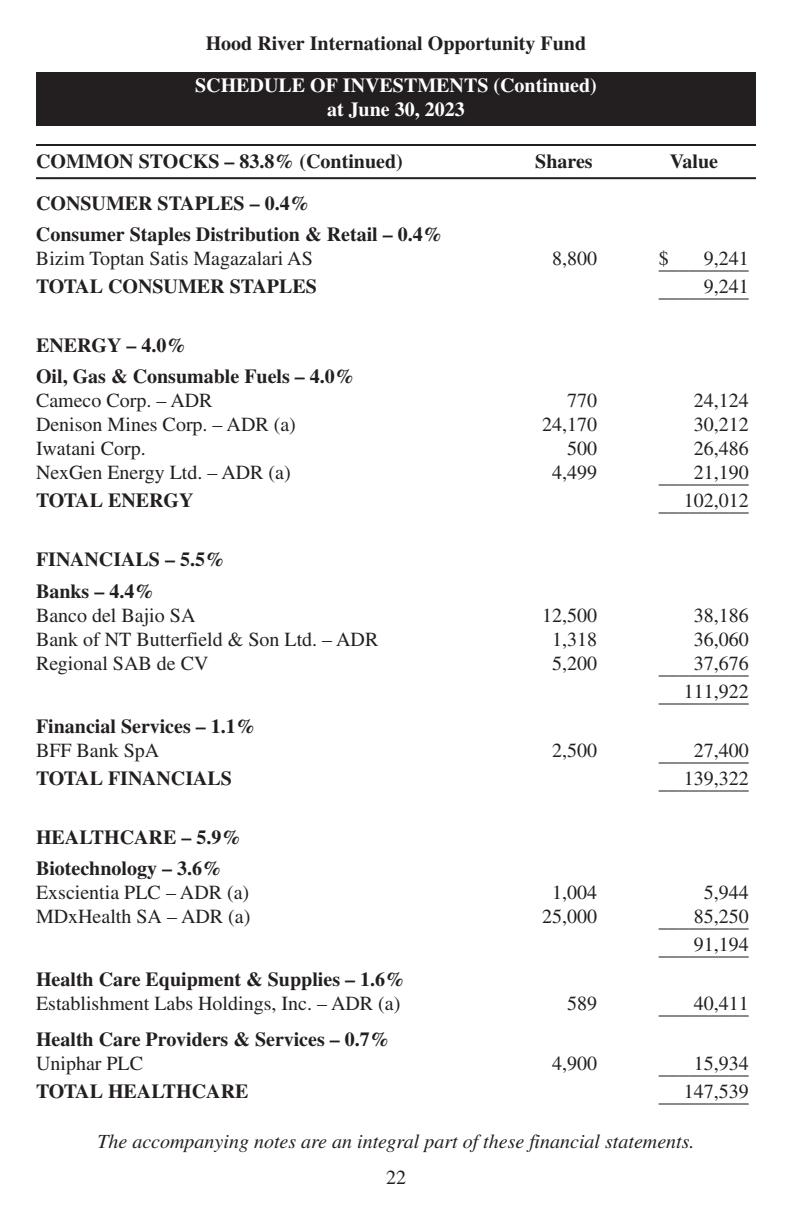
<style>
.page{position:relative;width:792px;height:1224px;background:#fff}
.page>*{position:absolute;margin:0;border:0;box-sizing:border-box;transform-origin:0 0}
.t1{font:20px/28px "Times";color:#231f20}
.t2{font:700 20px/31.2px "Times";color:#231f20}
.t3{font:italic 20px "Times";color:#231f20}
.t4{font:700 20px/24px "Times";color:#fff;text-align:center}
</style>
<div class="page">
<hr style="left:36px;top:144px;width:720px;height:2px;background:#231f20">
<hr style="left:36px;top:177px;width:720px;height:2px;background:#231f20">
<div style="left:36px;top:72px;width:720px;height:54px;background:#231f20"></div>
<p class="t2" style="left:206px;top:30px;width:382px">Hood River International Opportunity Fund</p>
<p class="t4" style="left:195px;top:75px;width:403px">SCHEDULE OF INVESTMENTS (Continued) at June 30, 2023</p>
<p class="t2" style="left:36px;top:147px;width:368px">COMMON STOCKS – 83.8% (Continued)</p>
<p class="t2" style="left:535px;top:147px;width:59px">Shares</p>
<p class="t2" style="left:670px;top:147px;width:50px">Value</p>
<p class="t2" style="left:36px;top:189px;width:408px">CONSUMER STAPLES – 0.4%<br>Consumer Staples Distribution &amp; Retail – 0.4%</p>
<p class="t1" style="left:36px;top:246px;width:278px">Bizim Toptan Satis Magazalari AS</p>
<p class="t1" style="left:552px;top:246px;width:46px">8,800</p>
<p class="t1" style="left:659px;top:250px;width:91px">$_____9_,2_4_1_</p>
<p class="t2" style="left:36px;top:272px;width:282px">TOTAL CONSUMER STAPLES</p>
<p class="t1" style="left:659px;top:278px;width:91px">_____9_,2_4_1_</p>
<p class="t2" style="left:36px;top:332px;width:320px">ENERGY – 4.0%<br>Oil, Gas &amp; Consumable Fuels – 4.0%</p>
<p class="t1" style="left:36px;top:389px;width:178px">Cameco Corp. – ADR</p>
<p class="t1" style="left:567px;top:389px;width:31px">770</p>
<p class="t1" style="left:694px;top:389px;width:56px">24,124</p>
<p class="t1" style="left:36px;top:413px;width:261px">Denison Mines Corp. – ADR (a)</p>
<p class="t1" style="left:542px;top:413px;width:56px">24,170</p>
<p class="t1" style="left:694px;top:413px;width:56px">30,212</p>
<p class="t1" style="left:36px;top:437px;width:111px">Iwatani Corp.</p>
<p class="t1" style="left:567px;top:437px;width:31px">500</p>
<p class="t1" style="left:694px;top:437px;width:56px">26,486</p>
<p class="t1" style="left:36px;top:461px;width:256px">NexGen Energy Ltd. – ADR (a)</p>
<p class="t1" style="left:552px;top:461px;width:46px">4,499</p>
<p class="t1" style="left:659px;top:465px;width:91px">____2_1_,1_9_0_</p>
<p class="t2" style="left:36px;top:487px;width:159px">TOTAL ENERGY</p>
<p class="t1" style="left:659px;top:493px;width:91px">_ _ _1_0_2_, 0_ 1_ 2_</p>
<p class="t2" style="left:36px;top:546px;width:191px">FINANCIALS – 5.5%<br>Banks – 4.4%</p>
<p class="t1" style="left:36px;top:603px;width:161px">Banco del Bajio SA</p>
<p class="t1" style="left:542px;top:603px;width:56px">12,500</p>
<p class="t1" style="left:694px;top:603px;width:56px">38,186</p>
<p class="t1" style="left:36px;top:627px;width:344px">Bank of NT Butterfield &amp; Son Ltd. – ADR</p>
<p class="t1" style="left:552px;top:627px;width:46px">1,318</p>
<p class="t1" style="left:694px;top:627px;width:56px">36,060</p>
<p class="t1" style="left:36px;top:651px;width:174px">Regional SAB de CV</p>
<p class="t1" style="left:552px;top:651px;width:46px">5,200</p>
<p class="t1" style="left:659px;top:655px;width:91px">____3_7_,6_7_6_ _ _ _1_1_1_, 9_ 2_ 2_</p>
<p class="t2" style="left:36px;top:712px;width:221px">Financial Services – 1.1%</p>
<p class="t1" style="left:36px;top:738px;width:125px">BFF Bank SpA</p>
<p class="t1" style="left:552px;top:738px;width:46px">2,500</p>
<p class="t1" style="left:659px;top:742px;width:91px">____2_7_,4_0_0_</p>
<p class="t2" style="left:36px;top:764px;width:198px">TOTAL FINANCIALS</p>
<p class="t1" style="left:659px;top:770px;width:91px">_ _ _1_3_9_, 3_ 2_ 2_</p>
<p class="t2" style="left:36px;top:824px;width:207px">HEALTHCARE – 5.9%<br>Biotechnology – 3.6%</p>
<p class="t1" style="left:36px;top:881px;width:215px">Exscientia PLC – ADR (a)</p>
<p class="t1" style="left:552px;top:881px;width:46px">1,004</p>
<p class="t1" style="left:704px;top:881px;width:46px">5,944</p>
<p class="t1" style="left:36px;top:905px;width:216px">MDxHealth SA – ADR (a)</p>
<p class="t1" style="left:542px;top:905px;width:56px">25,000</p>
<p class="t1" style="left:659px;top:909px;width:91px">____8_5_,2_5_0_ ____9_1_,1_9_4_</p>
<p class="t2" style="left:36px;top:966px;width:371px">Health Care Equipment &amp; Supplies – 1.6%</p>
<p class="t1" style="left:36px;top:992px;width:366px">Establishment Labs Holdings, Inc. – ADR (a)</p>
<p class="t1" style="left:567px;top:992px;width:31px">589</p>
<p class="t1" style="left:659px;top:996px;width:91px">____4_0_,4_1_1_</p>
<p class="t2" style="left:36px;top:1025px;width:355px">Health Care Providers &amp; Services – 0.7%</p>
<p class="t1" style="left:36px;top:1051px;width:109px">Uniphar PLC</p>
<p class="t1" style="left:552px;top:1051px;width:46px">4,900</p>
<p class="t1" style="left:659px;top:1055px;width:91px">____1_5_,9_3_4_</p>
<p class="t2" style="left:36px;top:1077px;width:214px">TOTAL HEALTHCARE</p>
<p class="t1" style="left:659px;top:1083px;width:91px">_ _ _1_4_7_, 5_ 3_ 9_</p>
<p class="t3" style="left:97px;top:1134px;width:599px">The accompanying notes are an integral part of these financial statements.</p>
<p class="t1" style="left:386px;top:1165px;width:21px">22</p>
</div>
